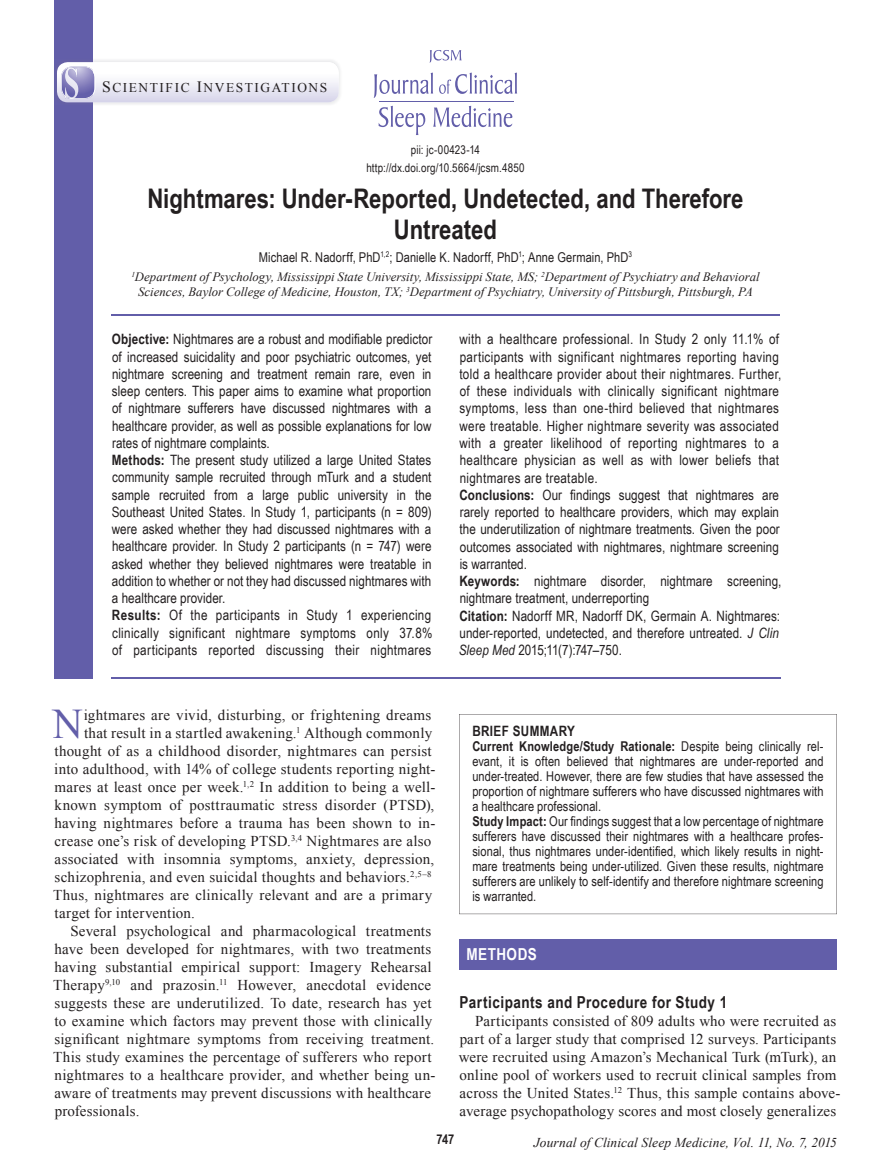
<style>
.page{position:relative;width:891px;height:1175px;background:#fff}
.page>*{position:absolute;margin:0;border:0;box-sizing:border-box;transform-origin:0 0}
.t1{font:42.15px "Times New Roman";color:#625ea9}
.t2{font:700 27px/30.8px "Arial Narrow";color:#231f20;text-align:center}
.t3{font:700 16.5px "Arial Narrow";letter-spacing:.03em;color:#231f20}
.t4{font:700 16.5px "Arial Narrow";letter-spacing:.03em;color:#fff}
.t5{font:15px/18px "Times New Roman";letter-spacing:.015em;color:#231f20}
.t6{font:14.25px/17.2px "Arial Narrow";letter-spacing:.005em;color:#231f20}
.t7{font:700 14.25px "Arial Narrow";letter-spacing:.025em;color:#231f20}
.t8{font:13.5px/15px "Arial Narrow";letter-spacing:.005em;color:#231f20}
.t9{font:italic 13.5px "Times New Roman";letter-spacing:.005em;color:#231f20}
.t10{font:700 13.5px "Arial Narrow";color:#231f20}
.t11{font:13.35px "Times New Roman PSMT SC850";letter-spacing:.12em;color:#231f20}
.t12{font:italic 12.75px/15.3px "Times New Roman";color:#231f20;text-align:center}
.t13{font:12px/17.7px "Arial Narrow";letter-spacing:.015em;color:#231f20;text-align:center}
.s1{font-size:15.75px}
.s2{font-weight:700}
.s3{font-style:italic}
</style>
<div class="page">
<div style="left:54px;top:0;width:39px;height:678px;background:#625ea9"></div>
<hr style="left:111px;top:677px;width:669px;height:1px;background:#625ea9">
<hr style="left:379px;top:101px;width:135px;height:1px;background:#625ea9">
<svg style="left:430px;top:50px;width:32px;height:13px"></svg>
<svg style="left:374px;top:73px;width:59px;height:25px"></svg>
<svg style="left:439px;top:73px;width:78px;height:21px"></svg>
<svg style="left:379px;top:106px;width:46px;height:29px"></svg>
<svg style="left:433px;top:106px;width:79px;height:21px"></svg>
<hr style="left:111px;top:314px;width:669px;height:2px;background:#625ea9">
<svg style="left:459px;top:714px;width:378px;height:200px"></svg>
<img style="left:56px;top:60px;width:37px;height:44px">
<svg style="left:57px;top:62px;width:282px;height:40px"></svg>
<div style="left:459px;top:939px;width:378px;height:30px;background:#625ea9"></div>
<p class="t11" style="left:102px;top:79px;width:227px"><span class="s1">S</span>CIENTIFIC <span class="s1">I</span>NVESTIGATIONS</p>
<p class="t13" style="left:366px;top:140px;width:160px">pii: jc-00423-14 http://dx.doi.org/10.5664/jcsm.4850</p>
<h2 class="t2" style="left:147px;top:182px;width:598px">Nightmares: Under-Reported, Undetected, and Therefore<br>Untreated</h2>
<p class="t8" style="left:259px;top:249px;width:375px">Michael R. Nadorff, PhD<sup>1,2</sup>; Danielle K. Nadorff, PhD<sup>1</sup>; Anne Germain, PhD<sup>3</sup></p>
<p class="t12" style="left:131px;top:269px;width:630px"><sup>1</sup>Department of Psychology, Mississippi State University, Mississippi State, MS; <sup>2</sup>Department of Psychiatry and Behavioral<br>Sciences, Baylor College of Medicine, Houston, TX; <sup>3</sup>Department of Psychiatry, University of Pittsburgh, Pittsburgh, PA</p>
<p class="t6" style="left:112px;top:330px;width:322px"><span class="s2">Objective:</span> Nightmares are a robust and modifiable predictor of increased suicidality and poor psychiatric outcomes, yet nightmare screening and treatment remain rare, even in sleep centers. This paper aims to examine what proportion of nightmare sufferers have discussed nightmares with a healthcare provider, as well as possible explanations for low rates of nightmare complaints.<br><span class="s2">Methods:</span> The present study utilized a large United States community sample recruited through mTurk and a student sample recruited from a large public university in the Southeast United States. In Study 1, participants (n = 809) were asked whether they had discussed nightmares with a healthcare provider. In Study 2 participants (n = 747) were asked whether they believed nightmares were treatable in addition to whether or not they had discussed nightmares with a healthcare provider.<br><span class="s2">Results:</span> Of the participants in Study 1 experiencing clinically significant nightmare symptoms only 37.8% of participants reported discussing their nightmares</p>
<p class="t6" style="left:459px;top:330px;width:324px">with a healthcare professional. In Study 2 only 11.1% of participants with significant nightmares reporting having told a healthcare provider about their nightmares. Further, of these individuals with clinically significant nightmare symptoms, less than one-third believed that nightmares were treatable. Higher nightmare severity was associated with a greater likelihood of reporting nightmares to a healthcare physician as well as with lower beliefs that nightmares are treatable.<br><span class="s2">Conclusions:</span> Our findings suggest that nightmares are rarely reported to healthcare providers, which may explain the underutilization of nightmare treatments. Given the poor outcomes associated with nightmares, nightmare screening is warranted.<br><span class="s2">Keywords:</span> nightmare disorder, nightmare screening, nightmare treatment, underreporting<br><span class="s2">Citation:</span> Nadorff MR, Nadorff DK, Germain A. Nightmares: under-reported, undetected, and therefore untreated. <span class="s3">J Clin Sleep Med</span> 2015;11(7):747–750.</p>
<h1 class="t1" style="left:53px;top:696px;width:32px">N</h1>
<p class="t5" style="left:84px;top:706px;width:349px">ightmares are vivid, disturbing, or frightening dreams</p>
<p class="t5" style="left:84px;top:724px;width:350px">that result in a startled awakening.<sup>1</sup> Although commonly</p>
<p class="t5" style="left:54px;top:742px;width:379px">thought of as a childhood disorder, nightmares can persist</p>
<p class="t5" style="left:54px;top:760px;width:383px">into adulthood, with 14% of college students reporting night-</p>
<p class="t5" style="left:55px;top:778px;width:382px">mares at least once per week.<sup>1,2</sup> In addition to being a well-</p>
<p class="t5" style="left:55px;top:796px;width:381px">known symptom of posttraumatic stress disorder (PTSD),</p>
<p class="t5" style="left:55px;top:814px;width:382px">having nightmares before a trauma has been shown to in-</p>
<p class="t5" style="left:55px;top:832px;width:378px">crease one’s risk of developing PTSD.<sup>3,4</sup> Nightmares are also</p>
<p class="t5" style="left:55px;top:850px;width:381px">associated with insomnia symptoms, anxiety, depression,</p>
<p class="t5" style="left:55px;top:868px;width:378px">schizophrenia, and even suicidal thoughts and behaviors.<sup>2,5–8</sup></p>
<p class="t5" style="left:53px;top:886px;width:380px">Thus, nightmares are clinically relevant and are a primary</p>
<p class="t5" style="left:55px;top:904px;width:142px">target for intervention.</p>
<p class="t5" style="left:70px;top:922px;width:362px">Several psychological and pharmacological treatments</p>
<p class="t5" style="left:55px;top:940px;width:378px">have been developed for nightmares, with two treatments</p>
<p class="t5" style="left:55px;top:958px;width:379px">having substantial empirical support: Imagery Rehearsal</p>
<p class="t5" style="left:53px;top:976px;width:379px">Therapy<sup>9,10</sup> and prazosin.<sup>11</sup> However, anecdotal evidence</p>
<p class="t5" style="left:55px;top:994px;width:379px">suggests these are underutilized. To date, research has yet</p>
<p class="t5" style="left:55px;top:1012px;width:379px">to examine which factors may prevent those with clinically</p>
<p class="t5" style="left:55px;top:1030px;width:381px">significant nightmare symptoms from receiving treatment.</p>
<p class="t5" style="left:53px;top:1048px;width:380px">This study examines the percentage of sufferers who report</p>
<p class="t5" style="left:55px;top:1066px;width:382px">nightmares to a healthcare provider, and whether being un-</p>
<p class="t5" style="left:55px;top:1084px;width:378px">aware of treatments may prevent discussions with healthcare</p>
<p class="t5" style="left:55px;top:1102px;width:86px">professionals.</p>
<p class="t7" style="left:472px;top:720px;width:104px">BRIEF SUMMARY</p>
<p class="t8" style="left:472px;top:738px;width:353px"><span class="s2">Current Knowledge/Study Rationale:</span> Despite being clinically rel&shy;evant, it is often believed that nightmares are under-reported and under-treated. However, there are few studies that have assessed the proportion of nightmare sufferers who have discussed nightmares with a healthcare professional.<br><span class="s2">Study Impact:</span> Our findings suggest that a low percentage of nightmare sufferers have discussed their nightmares with a healthcare profes&shy;sional, thus nightmares under-identified, which likely results in night&shy;mare treatments being under-utilized. Given these results, nightmare sufferers are unlikely to self-identify and therefore nightmare screening is warranted.</p>
<p class="t4" style="left:466px;top:941px;width:72px">METHODS</p>
<p class="t3" style="left:460px;top:990px;width:269px">Participants and Procedure for Study 1</p>
<p class="t5" style="left:459px;top:1012px;width:383px;text-indent:16px">Participants consisted of 809 adults who were recruited as part of a larger study that comprised 12 surveys. Participants were recruited using Amazon’s Mechanical Turk (mTurk), an online pool of workers used to recruit clinical samples from across the United States.<sup>12</sup> Thus, this sample contains above&shy;average psychopathology scores and most closely generalizes</p>
<p class="t10" style="left:437px;top:1129px;width:19px">747</p>
<p class="t9" style="left:534px;top:1133px;width:305px">Journal of Clinical Sleep Medicine, Vol. 11, No. 7, 2015</p>
</div>
